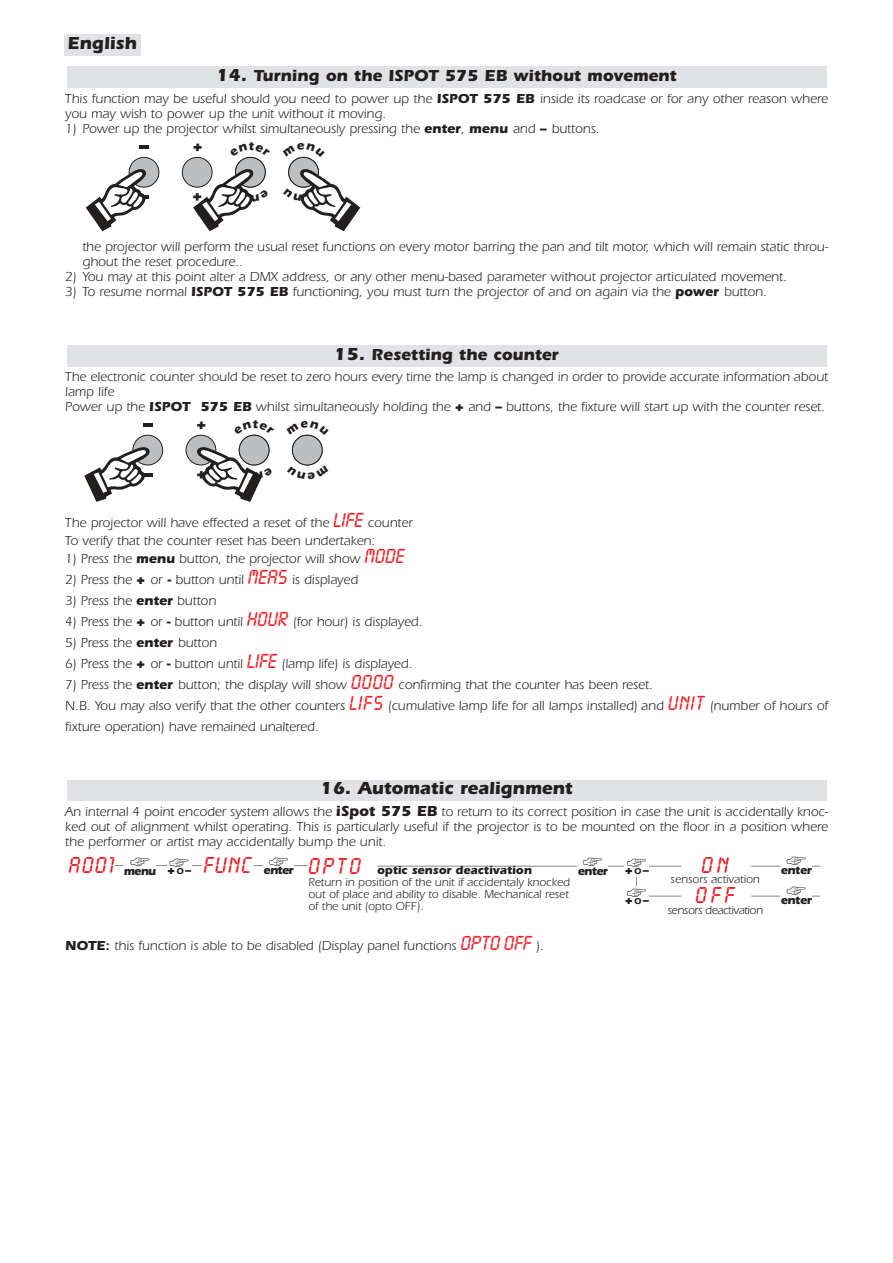
<style>
.page{position:relative;width:893px;height:1263px;background:#fff}
.page>*{position:absolute;margin:0;border:0;box-sizing:border-box;transform-origin:0 0}
.t1{font:23.7px "Lcd Let Plain";letter-spacing:.06em;color:#ee1c24}
.t2{font:700 18px "Itc Eras";color:#231f1f}
.t3{font:700 16.5px "Itc Eras";color:#231f1f}
.t4{font:13.5px/15px "Itc Eras";color:#231f1f}
.t5{font:11.85px/11.9px "Itc Eras";color:#231f1f;text-align:justify}
.t6{font:700 11.85px "Itc Eras";color:#231f1f}
.t7{font:11.85px "Itc Eras";letter-spacing:-.03em;color:#231f1f}
.s1{font-size:18px}
.s2{font-weight:700}
.s3{font-family:"Lcd Let Plain";font-size:21px;color:#ee1e24}
.s4{font-weight:700;font-size:15px}
.s5{font-weight:600}
.s6{font-family:"Lcd Let Plain";font-weight:400;font-size:23.7px;color:#ee1c24}
</style>
<div class="page">
<hr style="left:115px;top:865px;width:86px;height:1px;background:#939497">
<div style="left:167px;top:853px;width:24px;height:25px;background:#fff"></div>
<hr style="left:254px;top:865px;width:54px;height:1px;background:#939497">
<div style="left:263px;top:852px;width:31px;height:29px;background:#fff"></div>
<div style="left:124px;top:852px;width:32px;height:26px;background:#fff"></div>
<div style="left:67px;top:781px;width:759px;height:20px;background:#e0e2e5"></div>
<div style="left:132px;top:435px;width:31px;height:30px;background:#bcbec0;border:1px solid #231f1f;border-radius:50%"></div>
<div style="left:186px;top:435px;width:30px;height:30px;background:#bcbec0;border:1px solid #231f1f;border-radius:50%"></div>
<svg style="left:143px;top:424px;width:9px;height:3px"></svg>
<svg style="left:84px;top:446px;width:68px;height:56px"></svg>
<div style="left:67px;top:345px;width:759px;height:21px;background:#e0e2e5"></div>
<div style="left:129px;top:157px;width:30px;height:31px;background:#bcbec0;border:1px solid #231f1f;border-radius:50%"></div>
<svg style="left:182px;top:157px;width:30px;height:31px"></svg>
<svg style="left:139px;top:146px;width:10px;height:3px"></svg>
<svg style="left:85px;top:167px;width:64px;height:65px"></svg>
<div style="left:67px;top:67px;width:759px;height:21px;background:#e0e2e5"></div>
<div style="left:64px;top:34px;width:76px;height:21px;background:#e0e2e5"></div>
<svg style="left:377px;top:865px;width:444px;height:32px"></svg>
<svg style="left:197px;top:434px;width:126px;height:68px"></svg>
<svg style="left:191px;top:156px;width:170px;height:76px"></svg>
<h2 class="t2" style="left:67px;top:37px;width:71px">English</h2>
<p class="t3" style="left:216px;top:70px;width:462px"><span class="s1">14.</span> Turning on the ISPOT 575 EB without movement</p>
<p class="t4" style="left:65px;top:93px;width:764px">This function may be useful should you need to power up the <span class="s2">ISPOT 575 EB</span> inside its roadcase or for any other reason where you may wish to power up the unit without it moving.</p>
<p class="t4" style="left:65px;top:123px;width:535px">1) Power up the projector whilst simultaneously pressing the <span class="s2">enter</span>, <span class="s2">menu</span> and <span class="s2">–</span> buttons.</p>
<p class="t4" style="left:82px;top:240px;width:747px">the projector will perform the usual reset functions on every motor barring the pan and tilt motor, which will remain static throu&shy;ghout the reset procedure..</p>
<p class="t4" style="left:65px;top:270px;width:723px">2) You may at this point alter a DMX address, or any other menu-based parameter without projector articulated movement.</p>
<p class="t4" style="left:65px;top:285px;width:703px">3) To resume normal <span class="s2">ISPOT 575 EB</span> functioning, you must turn the projector of and on again via the <span class="s2">power</span> button.</p>
<p class="t3" style="left:334px;top:349px;width:226px"><span class="s1">15.</span> Resetting the counter</p>
<p class="t4" style="left:65px;top:371px;width:764px">The electronic counter should be reset to zero hours every time the lamp is changed in order to provide accurate information about lamp life<br>Power up the <span class="s2">ISPOT 575 EB</span> whilst simultaneously holding the <span class="s2">+</span> and <span class="s2">–</span> buttons, the fixture will start up with the counter reset.</p>
<p class="t4" style="left:65px;top:515px;width:349px;line-height:18px">The projector will have effected a reset of the <span class="s3">LIFE</span> counter<br>To verify that the counter reset has been undertaken:</p>
<p class="t4" style="left:65px;top:553px;width:341px">1) Press the <span class="s2">menu</span> button, the projector will show <span class="s3">MODE</span></p>
<p class="t4" style="left:65px;top:574px;width:294px">2) Press the <span class="s2">+</span> or <span class="s2">-</span> button until <span class="s3">MEAS</span> is displayed</p>
<p class="t4" style="left:65px;top:595px;width:152px">3) Press the <span class="s2">enter</span> button</p>
<p class="t4" style="left:65px;top:616px;width:359px">4) Press the <span class="s2">+</span> or <span class="s2">-</span> button until <span class="s3">HOUR</span> (for hour) is displayed.</p>
<p class="t4" style="left:65px;top:637px;width:153px">5) Press the <span class="s2">enter</span> button</p>
<p class="t4" style="left:65px;top:658px;width:349px">6) Press the <span class="s2">+</span> or <span class="s2">-</span> button until <span class="s3">LIFE</span> (lamp life) is displayed.</p>
<p class="t4" style="left:65px;top:676px;width:764px;line-height:21px">7) Press the <span class="s2">enter</span> button; the display will show <span class="s3">0000</span> confirming that the counter has been reset.<br>N.B. You may also verify that the other counters <span class="s3">LIFS</span> (cumulative lamp life for all lamps installed) and <span class="s3">UNIT</span> (number of hours of fixture operation) have remained unaltered.</p>
<h2 class="t2" style="left:320px;top:782px;width:254px">16. Automatic realignment</h2>
<p class="t4" style="left:65px;top:805px;width:764px;text-align:justify">An internal 4 point encoder system allows the <span class="s4">iSpot 575 EB</span> to return to its correct position in case the unit is accidentally knoc&shy;ked out of alignment whilst operating. This is particularly useful if the projector is to be mounted on the floor in a position where the performer or artist may accidentally bump the unit.</p>
<h1 class="t1" style="left:69px;top:857px;width:47px">AOO1</h1>
<h1 class="t1" style="left:204px;top:857px;width:49px">FUNC</h1>
<h1 class="t1" style="left:701px;top:857px;width:29px">ON</h1>
<p class="t5" style="left:670px;top:875px;width:91px">sensors activation</p>
<h1 class="t1" style="left:695px;top:887px;width:41px">OFF</h1>
<p class="t7" style="left:667px;top:906px;width:97px">sensors deactivation</p>
<p class="t6" style="left:167px;top:866px;width:25px">+☞<span class="s5">o</span> –</p>
<p class="t6" style="left:308px;top:866px;width:225px"><span class="s6">OPTO</span> optic sensor deactivation</p>
<p class="t6" style="left:780px;top:866px;width:33px">enter</p>
<p class="t5" style="left:308px;top:877px;width:263px">Return in position of the unit if accidentaly knocked out of place and ability to disable. Mechanical reset of the unit (opto OFF).</p>
<p class="t6" style="left:583px;top:866px;width:67px">☞ +☞<span class="s5">o</span> –</p>
<p class="t6" style="left:625px;top:896px;width:25px">+☞<span class="s5">o</span> –</p>
<p class="t6" style="left:780px;top:896px;width:33px">enter</p>
<p class="t6" style="left:124px;top:867px;width:34px">menu</p>
<p class="t6" style="left:263px;top:866px;width:32px">enter</p>
<p class="t6" style="left:578px;top:867px;width:32px">enter</p>
<p class="t4" style="left:65px;top:940px;width:480px"><span class="s2">NOTE</span><span class="s5">:</span> this function is able to be disabled (Display panel functions <span class="s3">OPTO OFF</span> ).</p>
</div>
